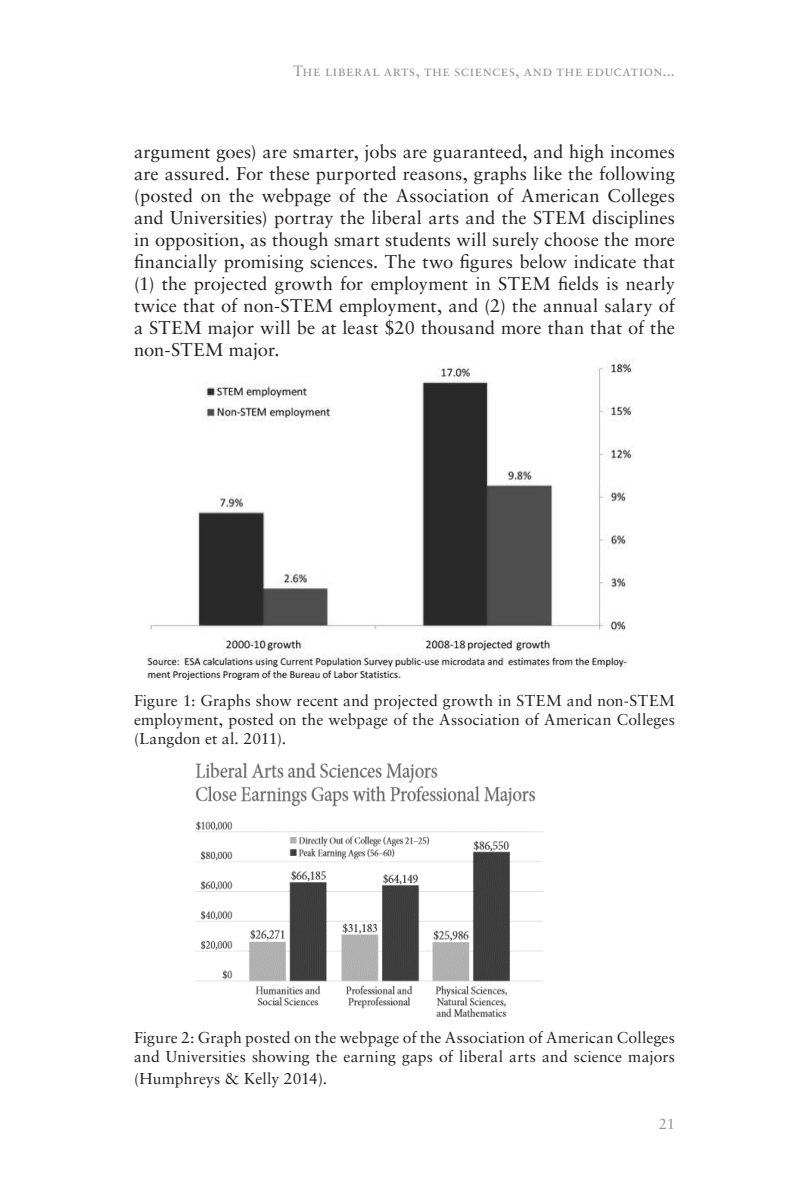
<style>
.page{position:relative;width:799px;height:1186px;background:#fff}
.page>*{position:absolute;margin:0;border:0;box-sizing:border-box;transform-origin:0 0}
.Brödtext{font:18.38px/22.1px "Sabon LT Std";letter-spacing:.02em;color:#231f20;text-align:justify}
.Brödtext_första_rade{font:15.75px/18.9px "Sabon LT Std";letter-spacing:.02em;color:#231f20;text-align:justify}
.t1{font:14.88px "Sabon LT Std";letter-spacing:.03em;color:#939598}
</style>
<div class="page">
<img style="left:195px;top:762px;width:348px;height:255px">
<img style="left:147px;top:358px;width:487px;height:321px">
<p class="t1" style="left:293px;top:62px;width:383px">The liberal arts, the sciences, and the education...</p>
<p class="Brödtext" style="left:134px;top:140px;width:543px">argument goes) are smarter, jobs are guaranteed, and high incomes are assured. For these purported reasons, graphs like the following (posted on the webpage of the Association of American Colleges and Universities) portray the liberal arts and the STEM disciplines in opposition, as though smart students will surely choose the more financially promising sciences. The two figures below indicate that (1) the projected growth for employment in STEM fields is nearly twice that of non-STEM employment, and (2) the annual salary of a STEM major will be at least $20 thousand more than that of the non-STEM major.</p>
<p class="Brödtext_första_rade" style="left:134px;top:691px;width:542px">Figure 1: Graphs show recent and projected growth in STEM and non-STEM employment, posted on the webpage of the Association of American Colleges (Langdon et al. 2011).</p>
<p class="Brödtext_första_rade" style="left:134px;top:1028px;width:542px">Figure 2: Graph posted on the webpage of the Association of American Colleges and Universities showing the earning gaps of liberal arts and science majors</p>
<p class="Brödtext_första_rade" style="left:134px;top:1069px;width:195px">(Humphreys &amp; Kelly 2014).</p>
<p class="t1" style="left:658px;top:1115px;width:18px">21</p>
</div>
